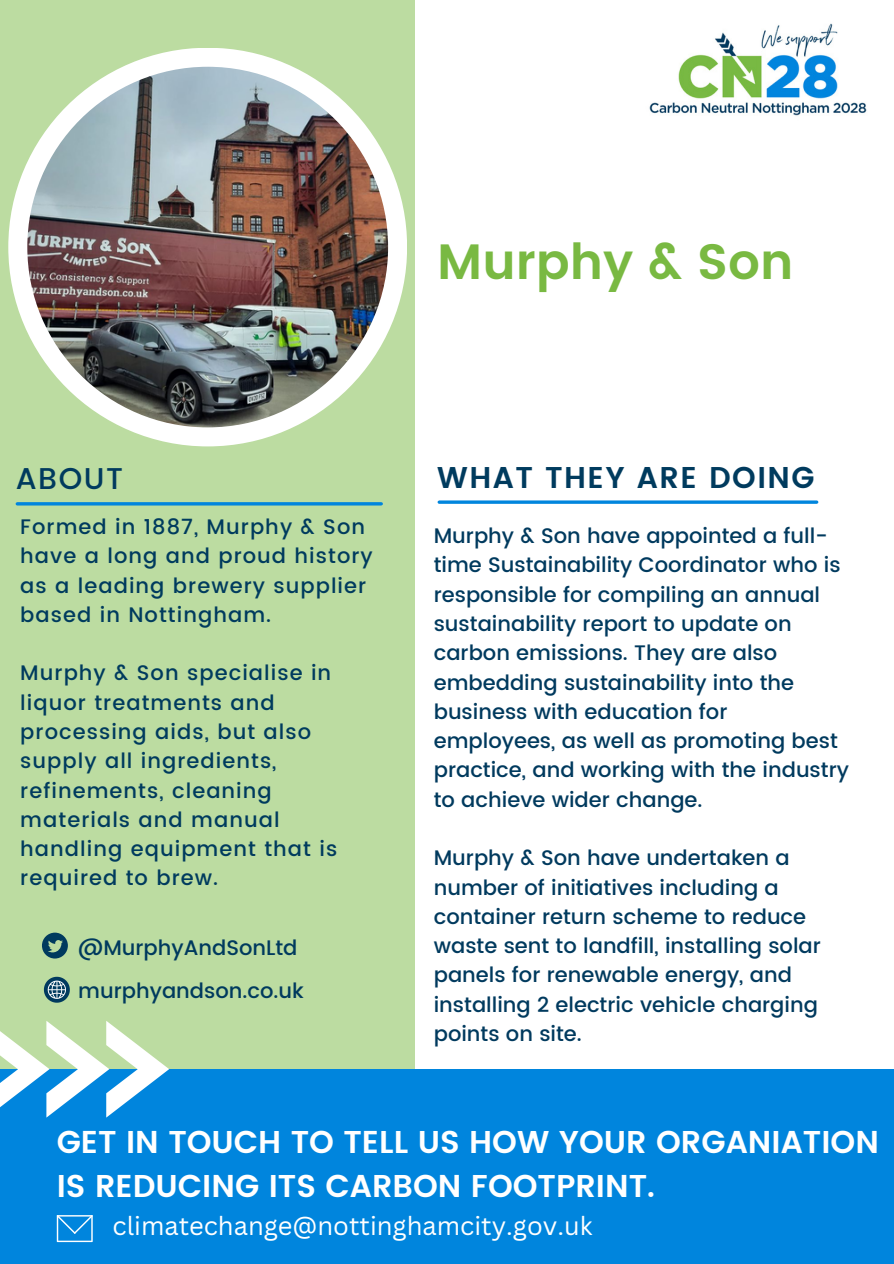
<style>
.page{position:relative;width:894px;height:1264px;background:#fff}
.page>*{position:absolute;margin:0;border:0;box-sizing:border-box;transform-origin:0 0}
.t1{font:600 49.5px "Poppins";color:#79b942}
.t2{font:600 31.5px/44px "Poppins";color:#fff}
.t3{font:600 30px "Poppins";letter-spacing:.05em;color:#003b5e}
.t4{font:500 30px "Poppins";letter-spacing:.05em;color:#003a5e}
.t5{font:25.5px "Canva Sans";color:#fff}
.t6{font:500 21px/29.2px "Poppins";color:#003a5e}
.t7{font:500 21px/29.2px "Poppins";letter-spacing:.05em;color:#003b5e}
</style>
<div class="page">
<div style="left:0;top:0;width:414px;height:1229px;background:#bcdca1"></div>
<div style="left:0;top:1069px;width:893px;height:194px;background:#0085dd"></div>
<hr style="left:17px;top:502px;width:364px;height:3px;background:#0085dd">
<svg style="left:0;top:1021px;width:169px;height:96px"></svg>
<div style="left:8px;top:48px;width:399px;height:398px;background:#fff;border-radius:50%"></div>
<svg style="left:439px;top:500px;width:377px;height:4px;background:#2797e2"></svg>
<img style="left:649px;top:23px;width:218px;height:93px">
<svg style="left:57px;top:1215px;width:36px;height:26px"></svg>
<svg style="left:44px;top:976px;width:26px;height:26px"></svg>
<svg style="left:42px;top:932px;width:26px;height:26px"></svg>
<img style="left:27px;top:67px;width:361px;height:360px;border-radius:50%">
<h1 class="t1" style="left:437px;top:233px;width:358px">Murphy &amp; Son</h1>
<h3 class="t4" style="left:16px;top:461px;width:109px">ABOUT</h3>
<h3 class="t3" style="left:437px;top:460px;width:379px">WHAT THEY ARE DOING</h3>
<p class="t7" style="left:20px;top:512px;width:354px">Formed in 1887, Murphy &amp; Son have a long and proud history as a leading brewery supplier based in Nottingham.</p>
<p class="t7" style="left:20px;top:658px;width:318px">Murphy &amp; Son specialise in liquor treatments and processing aids, but also supply all ingredients, refinements, cleaning materials and manual handling equipment that is required to brew.</p>
<p class="t6" style="left:78px;top:933px;width:220px">@MurphyAndSonLtd</p>
<p class="t6" style="left:78px;top:976px;width:227px">murphyandson.co.uk</p>
<p class="t6" style="left:433px;top:521px;width:416px">Murphy &amp; Son have appointed a full&shy;time Sustainability Coordinator who is responsible for compiling an annual sustainability report to update on carbon emissions. They are also embedding sustainability into the business with education for employees, as well as promoting best practice, and working with the industry to achieve wider change.</p>
<p class="t6" style="left:433px;top:843px;width:388px">Murphy &amp; Son have undertaken a number of initiatives including a container return scheme to reduce waste sent to landfill, installing solar panels for renewable energy, and installing 2 electric vehicle charging points on site.</p>
<h2 class="t2" style="left:57px;top:1119px;width:823px">GET IN TOUCH TO TELL US HOW YOUR ORGANIATION<br>IS REDUCING ITS CARBON FOOTPRINT.</h2>
<p class="t5" style="left:112px;top:1207px;width:481px">climatechange@nottinghamcity.gov.uk</p>
</div>
